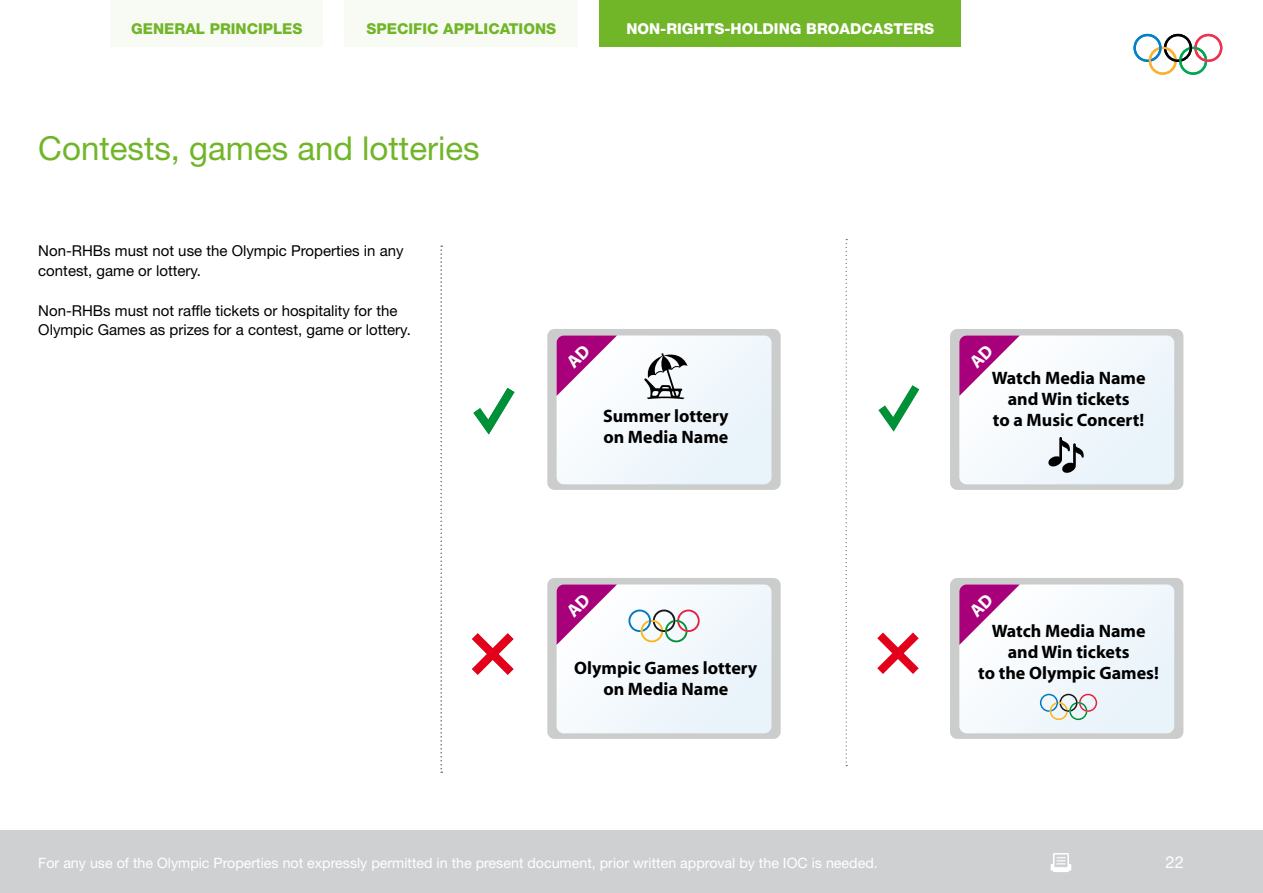
<style>
.page{position:relative;width:1263px;height:893px;background:#fff}
.page>*{position:absolute;margin:0;border:0;box-sizing:border-box;transform-origin:0 0}
.t1{font:33px "Helvetica Neue LT Std";color:#71b528}
.t2{font:700 18px/21px "Myriad";color:#000;text-align:center}
.t3{font:16.5px "Helvetica Neue LT Std";color:#fff}
.t4{font:15px/19.8px "Helvetica Neue LT Std";color:#000}
.t5{font:800 15px "Helvetica Neue LT Std";color:#71b528}
.t6{font:800 15px "Helvetica Neue LT Std";color:#fff}
.t7{font:14.25px "Helvetica Neue LT Std";color:#fff}
</style>
<div class="page">
<svg style="left:441px;top:246px;width:1px;height:527px"></svg>
<svg style="left:846px;top:239px;width:1px;height:527px"></svg>
<svg style="left:472px;top:633px;width:41px;height:42px"></svg>
<svg style="left:877px;top:632px;width:42px;height:42px"></svg>
<svg style="left:473px;top:388px;width:41px;height:46px"></svg>
<svg style="left:878px;top:385px;width:41px;height:47px"></svg>
<div style="left:547px;top:329px;width:234px;height:161px;background:#cbcccc;border-radius:7px"></div>
<div style="left:547px;top:578px;width:234px;height:161px;background:#cbcccc;border-radius:7px"></div>
<div style="left:950px;top:329px;width:233px;height:161px;background:#cbcccc;border-radius:7px"></div>
<div style="left:950px;top:578px;width:233px;height:161px;background:#cbcccc;border-radius:7px"></div>
<div style="left:344px;top:0;width:234px;height:47px;background:#f8fbf4"></div>
<div style="left:111px;top:0;width:212px;height:47px;background:#f8fbf4"></div>
<div style="left:600px;top:0;width:361px;height:47px;background:#71b528"></div>
<div style="left:0;top:830px;width:1263px;height:63px;background:#cfd0d1"></div>
<svg style="left:1133px;top:34px;width:89px;height:41px"></svg>
<svg style="left:1051px;top:853px;width:20px;height:19px"></svg>
<svg style="left:557px;top:335px;width:214px;height:149px;background:#e9e4ef"></svg>
<svg style="left:557px;top:584px;width:214px;height:149px;background:#ebe7f1"></svg>
<svg style="left:959px;top:335px;width:215px;height:149px;background:#ebe7f2"></svg>
<svg style="left:959px;top:584px;width:215px;height:149px;background:#ece8f2"></svg>
<p class="t5" style="left:131px;top:20px;width:173px">GENERAL PRINCIPLES</p>
<p class="t5" style="left:367px;top:20px;width:191px">SPECIFIC APPLICATIONS</p>
<p class="t6" style="left:626px;top:20px;width:309px">NON-RIGHTS-HOLDING BROADCASTERS</p>
<h1 class="t1" style="left:38px;top:128px;width:443px">Contests, games and lotteries</h1>
<p class="t4" style="left:38px;top:241px;width:367px">Non-RHBs must not use the Olympic Properties in any contest, game or lottery.</p>
<p class="t4" style="left:38px;top:300px;width:374px">Non-RHBs must not raffle tickets or hospitality for the<br>Olympic Games as prizes for a contest, game or lottery.</p>
<p class="t2" style="left:603px;top:406px;width:127px;text-align:left">Summer lottery on Media Name</p>
<p class="t2" style="left:992px;top:368px;width:155px">Watch Media Name and Win tickets<br>to a Music Concert!</p>
<p class="t2" style="left:574px;top:658px;width:185px">Olympic Games lottery on Media Name</p>
<p class="t7" style="left:38px;top:854px;width:841px">For any use of the Olympic Properties not expressly permitted in the present document, prior written approval by the IOC is needed.</p>
<p class="t2" style="left:978px;top:621px;width:182px">Watch Media Name and Win tickets<br>to the Olympic Games!</p>
<p class="t3" style="left:1165px;top:852px;width:20px">22</p>
</div>
